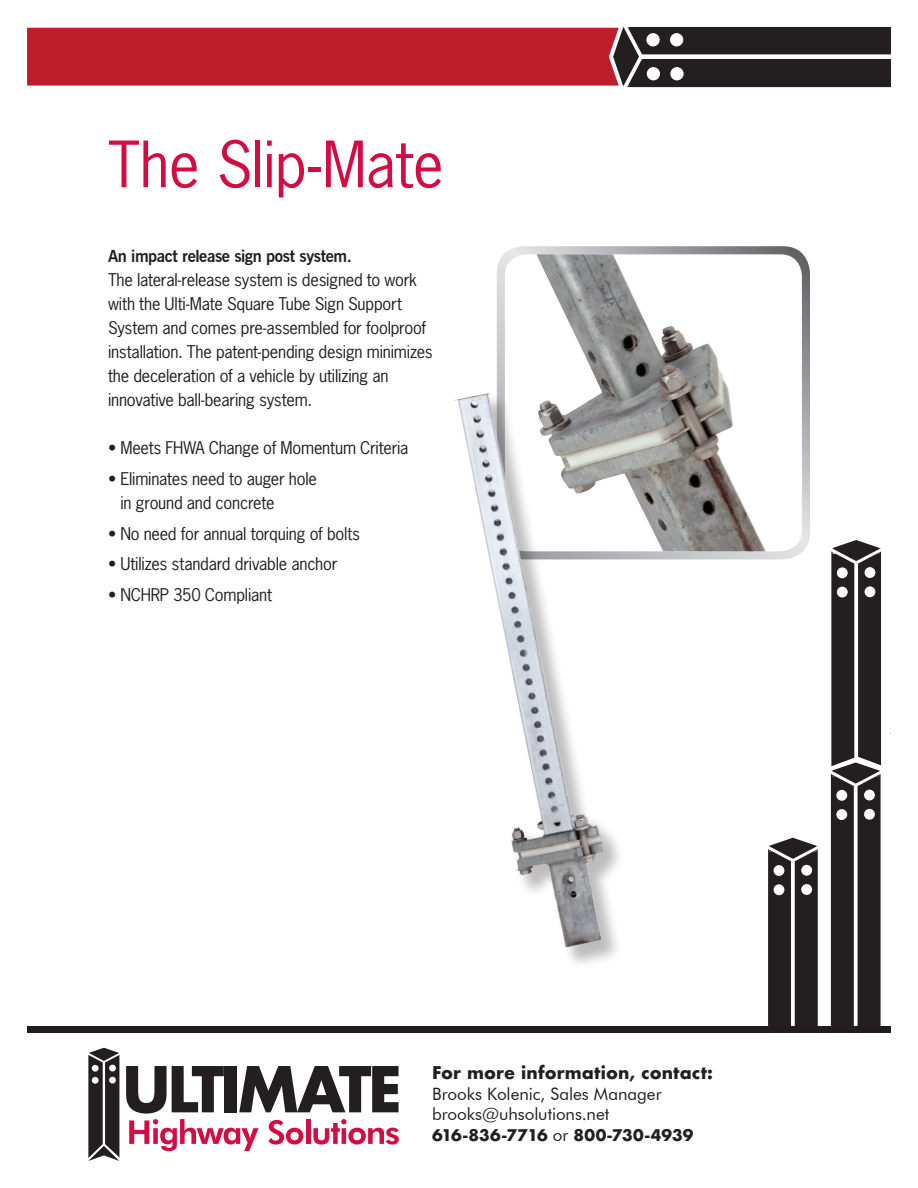
<style>
.page{position:relative;width:918px;height:1188px;background:#fff}
.page>*{position:absolute;margin:0;border:0;box-sizing:border-box;transform-origin:0 0}
.t1{font:60px "News Gothic";letter-spacing:-.005em;color:#d20d44}
.t2{font:17.1px/20.5px "Futura BT";letter-spacing:-.005em;color:#231f20}
.t3{font:700 17.1px "Futura";letter-spacing:.005em;color:#231f20}
.t4{font:16.5px/24px "News Gothic";letter-spacing:-.015em;color:#231f20}
.t5{font:700 16.5px "News Gothic BT";letter-spacing:-.025em;color:#231f20}
.t6{font:700 15.6px "Futura";letter-spacing:.005em;color:#231f20}
.s1{font-family:"Futura BT";font-weight:400;font-size:17.1px}
</style>
<div class="page">
<svg style="left:768px;top:838px;width:50px;height:188px;background:#423f3f"></svg>
<svg style="left:831px;top:540px;width:50px;height:486px;background:#413d3e"></svg>
<svg style="left:126px;top:1066px;width:273px;height:85px"></svg>
<svg style="left:88px;top:1048px;width:31px;height:113px;background:#474445"></svg>
<div style="left:92px;top:1065px;width:7px;height:7px;background:#fff;border-radius:50%"></div>
<div style="left:109px;top:1065px;width:7px;height:6px;background:#fff;border-radius:50%"></div>
<div style="left:92px;top:1077px;width:7px;height:7px;background:#fff;border-radius:50%"></div>
<div style="left:109px;top:1077px;width:7px;height:7px;background:#fff;border-radius:50%"></div>
<svg style="left:27px;top:27px;width:864px;height:60px;background:#982d37"></svg>
<div style="left:27px;top:1026px;width:864px;height:7px;background:#221d1a"></div>
<svg style="left:497px;top:246px;width:313px;height:313px;background:#b6b7b9"></svg>
<div style="left:505px;top:254px;width:297px;height:297px;background:#fff;border-radius:22px"></div>
<img style="left:536px;top:254px;width:231px;height:297px">
<img style="left:453px;top:374px;width:186px;height:590px">
<h1 class="t1" style="left:108px;top:126px;width:337px">The Slip-Mate</h1>
<p class="t5" style="left:108px;top:246px;width:245px">An impact release sign post system.</p>
<p class="t4" style="left:108px;top:267px;width:326px">The lateral-release system is designed to work with the Ulti-Mate Square Tube Sign Support System and comes pre-assembled for foolproof installation. The patent-pending design minimizes the deceleration of a vehicle by utilizing an innovative ball-bearing system.</p>
<p class="t4" style="left:108px;top:435px;width:302px">• Meets FHWA Change of Momentum Criteria</p>
<p class="t4" style="left:120px;top:466px;width:198px;text-indent:-12px">• Eliminates need to auger hole in ground and concrete</p>
<p class="t4" style="left:108px;top:521px;width:254px">• No need for annual torquing of bolts</p>
<p class="t4" style="left:108px;top:552px;width:231px">• Utilizes standard drivable anchor</p>
<p class="t4" style="left:108px;top:582px;width:166px">• NCHRP 350 Compliant</p>
<p class="t3" style="left:432px;top:1061px;width:283px">For more information, contact:</p>
<p class="t2" style="left:432px;top:1083px;width:231px">Brooks Kolenic, Sales Manager brooks@uhsolutions.net</p>
<p class="t6" style="left:432px;top:1124px;width:263px">616-836-7716 <span class="s1">or</span> 800-730-4939</p>
</div>
